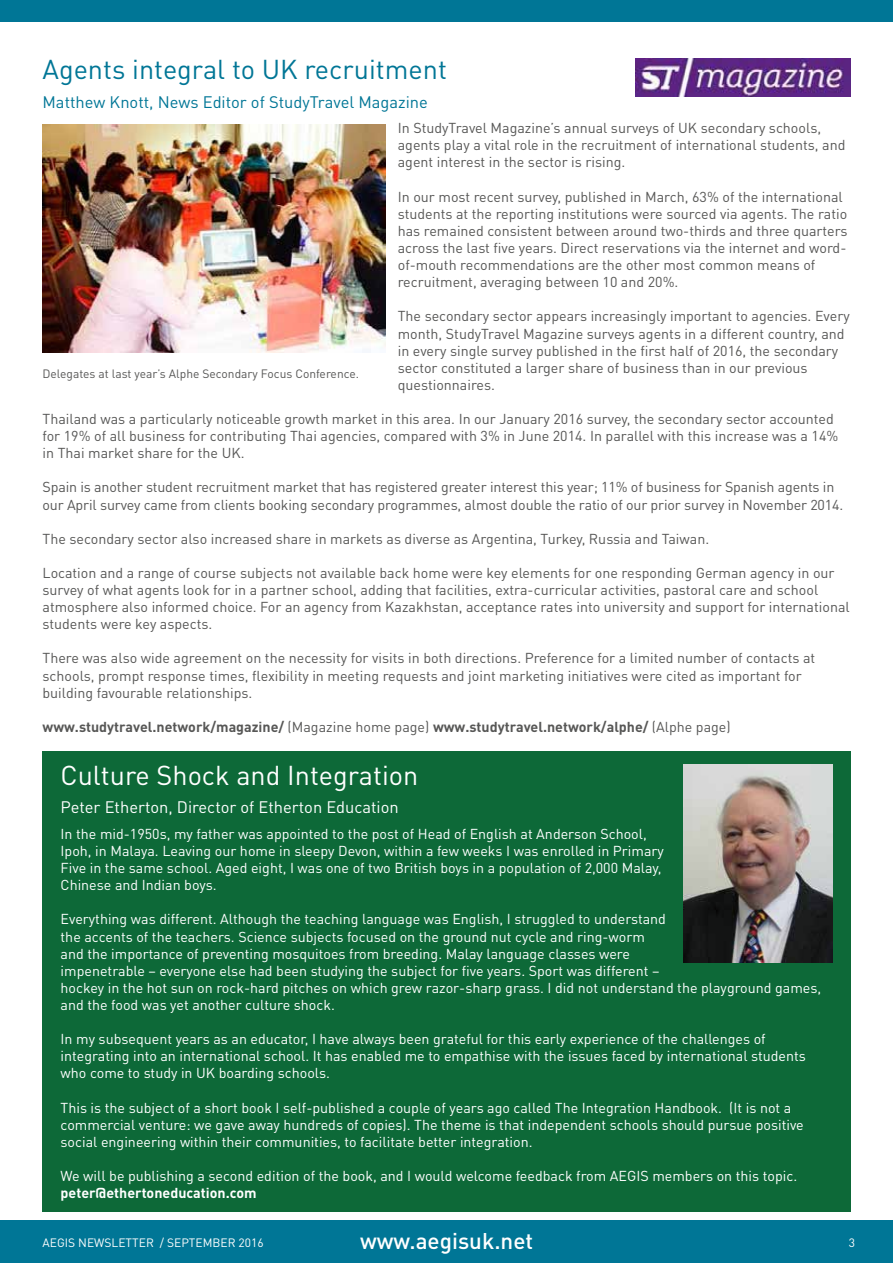
<style>
.page{position:relative;width:893px;height:1263px;background:#fff}
.page>*{position:absolute;margin:0;border:0;box-sizing:border-box;transform-origin:0 0}
.t1{font:27px "DIN Pro";color:#007696}
.t2{font:27px "DIN Pro";color:#fff}
.t3{font:500 22.5px "DIN Pro";color:#fff}
.t4{font:16.5px "DIN Pro";color:#007696}
.t5{font:16.5px "DIN Pro";color:#fff}
.t6{font:14.25px/17.1px "DIN Pro";color:#575756}
.t7{font:14.25px/17.1px "DIN Pro";color:#fff}
.t8{font:700 14.25px "DIN Pro";color:#575756}
.t9{font:700 14.25px "DIN Pro";color:#fff}
.t10{font:12px "DIN Pro";color:#575756}
.t11{font:12px "DIN Pro";color:#fff}
.s1{font-weight:400}
</style>
<div class="page">
<div style="left:43px;top:752px;width:807px;height:460px;background:#0d6938"></div>
<div style="left:0;top:1220px;width:893px;height:43px;background:#007696"></div>
<div style="left:0;top:0;width:893px;height:21px;background:#007696"></div>
<img style="left:635px;top:59px;width:215px;height:38px">
<img style="left:43px;top:124px;width:342px;height:229px">
<img style="left:683px;top:764px;width:149px;height:199px">
<h1 class="t1" style="left:43px;top:51px;width:406px">Agents integral to UK recruitment</h1>
<p class="t4" style="left:43px;top:90px;width:387px">Matthew Knott, News Editor of StudyTravel Magazine</p>
<p class="t6" style="left:398px;top:119px;width:449px">In StudyTravel Magazine’s annual surveys of UK secondary schools, agents play a vital role in the recruitment of international students, and agent interest in the sector is rising.</p>
<p class="t6" style="left:398px;top:187px;width:451px">In our most recent survey, published in March, 63% of the international students at the reporting institutions were sourced via agents. The ratio has remained consistent between around two-thirds and three quarters across the last five years. Direct reservations via the internet and word&shy;of-mouth recommendations are the other most common means of recruitment, averaging between 10 and 20%.</p>
<p class="t6" style="left:398px;top:307px;width:453px">The secondary sector appears increasingly important to agencies. Every month, StudyTravel Magazine surveys agents in a different country, and in every single survey published in the first half of 2016, the secondary sector constituted a larger share of business than in our previous questionnaires.</p>
<p class="t6" style="left:43px;top:410px;width:797px">Thailand was a particularly noticeable growth market in this area. In our January 2016 survey, the secondary sector accounted for 19% of all business for contributing Thai agencies, compared with 3% in June 2014. In parallel with this increase was a 14% in Thai market share for the UK.</p>
<p class="t6" style="left:43px;top:478px;width:802px">Spain is another student recruitment market that has registered greater interest this year; 11% of business for Spanish agents in our April survey came from clients booking secondary programmes, almost double the ratio of our prior survey in November 2014.</p>
<p class="t6" style="left:43px;top:529px;width:668px">The secondary sector also increased share in markets as diverse as Argentina, Turkey, Russia and Taiwan.</p>
<p class="t6" style="left:43px;top:564px;width:809px">Location and a range of course subjects not available back home were key elements for one responding German agency in our survey of what agents look for in a partner school, adding that facilities, extra-curricular activities, pastoral care and school atmosphere also informed choice. For an agency from Kazakhstan, acceptance rates into university and support for international students were key aspects.</p>
<p class="t6" style="left:43px;top:649px;width:774px">There was also wide agreement on the necessity for visits in both directions. Preference for a limited number of contacts at schools, prompt response times, flexibility in meeting requests and joint marketing initiatives were cited as important for building favourable relationships.</p>
<p class="t8" style="left:43px;top:717px;width:690px">www.studytravel.network/magazine/ <span class="s1">(Magazine home page)</span> www.studytravel.network/alphe/ <span class="s1">(Alphe page)</span></p>
<h1 class="t2" style="left:61px;top:757px;width:359px">Culture Shock and Integration</h1>
<p class="t5" style="left:61px;top:796px;width:340px">Peter Etherton, Director of Etherton Education</p>
<p class="t7" style="left:61px;top:825px;width:605px">In the mid-1950s, my father was appointed to the post of Head of English at Anderson School, Ipoh, in Malaya. Leaving our home in sleepy Devon, within a few weeks I was enrolled in Primary Five in the same school. Aged eight, I was one of two British boys in a population of 2,000 Malay, Chinese and Indian boys.</p>
<p class="t7" style="left:61px;top:910px;width:762px">Everything was different. Although the teaching language was English, I struggled to understand<br>the accents of the teachers. Science subjects focused on the ground nut cycle and ring-worm<br>and the importance of preventing mosquitoes from breeding. Malay language classes were<br>impenetrable – everyone else had been studying the subject for five years. Sport was different –<br>hockey in the hot sun on rock-hard pitches on which grew razor-sharp grass. I did not understand the playground games, and the food was yet another culture shock.</p>
<p class="t7" style="left:61px;top:1030px;width:747px">In my subsequent years as an educator, I have always been grateful for this early experience of the challenges of integrating into an international school. It has enabled me to empathise with the issues faced by international students who come to study in UK boarding schools.</p>
<p class="t7" style="left:61px;top:1098px;width:745px">This is the subject of a short book I self-published a couple of years ago called The Integration Handbook. (It is not a commercial venture: we gave away hundreds of copies). The theme is that independent schools should pursue positive social engineering within their communities, to facilitate better integration.</p>
<p class="t7" style="left:61px;top:1167px;width:738px">We will be publishing a second edition of the book, and I would welcome feedback from AEGIS members on this topic.</p>
<p class="t9" style="left:61px;top:1183px;width:198px">peter@ethertoneducation.com</p>
<p class="t10" style="left:43px;top:366px;width:318px">Delegates at last year’s Alphe Secondary Focus Conference.</p>
<p class="t11" style="left:43px;top:1234px;width:223px">AEGIS NEWSLETTER / SEPTEMBER 2016</p>
<h2 class="t3" style="left:360px;top:1226px;width:175px">www.aegisuk.net</h2>
<p class="t11" style="left:849px;top:1234px;width:8px">3</p>
</div>
